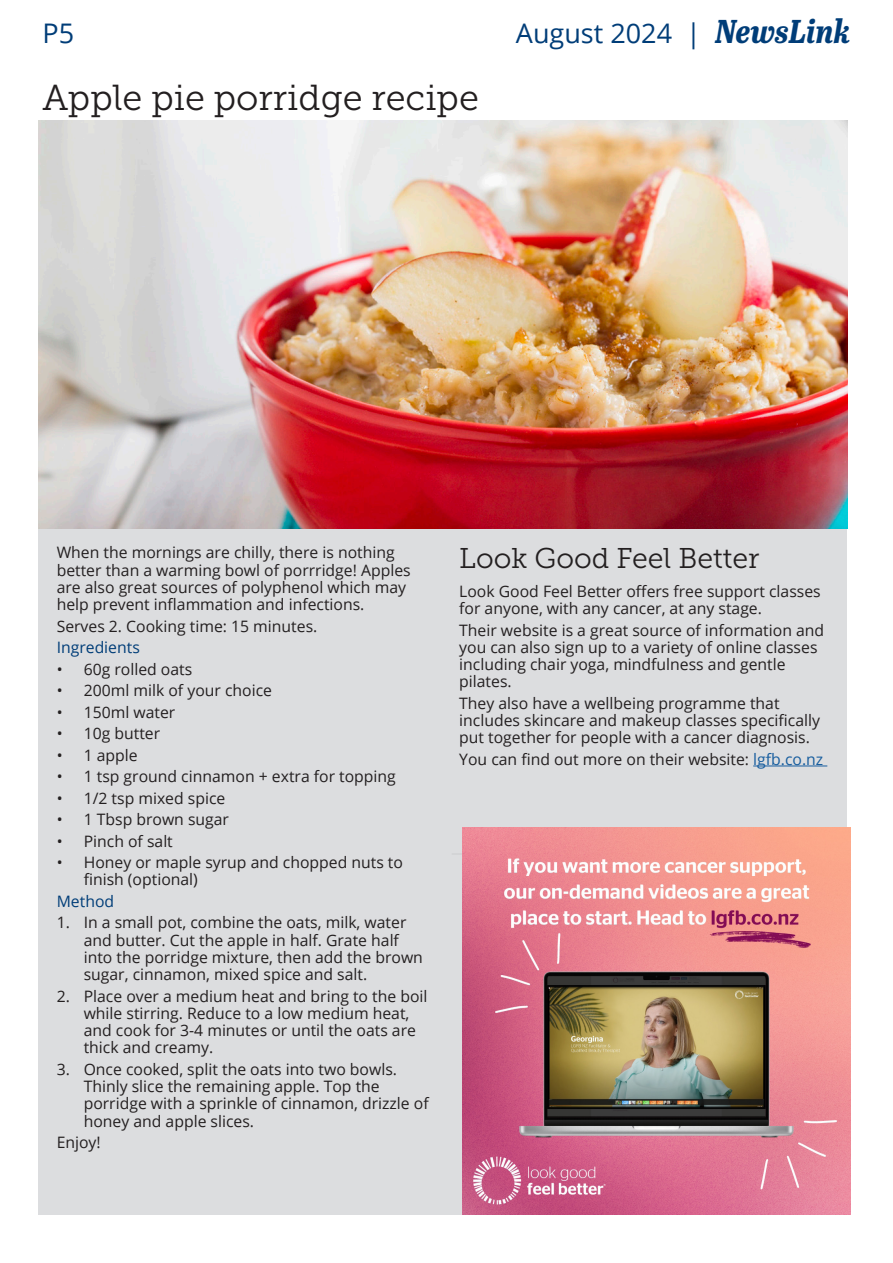
<style>
.page{position:relative;width:893px;height:1263px;background:#fff}
.page>*{position:absolute;margin:0;border:0;box-sizing:border-box;transform-origin:0 0}
.t1{font:36px "Museo Slab 300";color:#231f20}
.t2{font:28.5px "Museo Slab 300";color:#231f20}
.t3{font:27px "Open Sans";color:#003d78}
.t4{font:15.75px/17.2px "Open Sans";color:#231f20}
.t5{font:15.75px "Open Sans";color:#003d78}
.s1{font-family:"Abril Titling Cnd";font-weight:700;font-style:italic;font-size:33px}
.s2{color:#175d9e}
</style>
<div class="page">
<div style="left:38px;top:528px;width:809px;height:686px;background:#dcdddf"></div>
<img style="left:38px;top:120px;width:809px;height:408px">
<hr style="left:753px;top:765px;width:74px;height:1px;background:#175d9e">
<hr style="left:452px;top:853px;width:395px;height:2px;background:#d1d2d4">
<img style="left:463px;top:828px;width:387px;height:386px">
<p class="t3" style="left:43px;top:14px;width:33px">P5</p>
<p class="t1" style="left:43px;top:78px;width:438px">Apple pie porridge recipe</p>
<p class="t3" style="left:516px;top:14px;width:336px">August 2024 | <span class="s1">NewsLink</span></p>
<p class="t4" style="left:57px;top:543px;width:355px">When the mornings are chilly, there is nothing better than a warming bowl of porrridge! Apples are also great sources of polyphenol which may help prevent inflammation and infections.</p>
<p class="t4" style="left:57px;top:617px;width:262px">Serves 2. Cooking time: 15 minutes.</p>
<p class="t5" style="left:57px;top:636px;width:85px">Ingredients</p>
<p class="t4" style="left:57px;top:660px;width:137px">• 60g rolled oats</p>
<p class="t4" style="left:57px;top:681px;width:217px">• 200ml milk of your choice</p>
<p class="t4" style="left:57px;top:703px;width:120px">• 150ml water</p>
<p class="t4" style="left:57px;top:724px;width:105px">• 10g butter</p>
<p class="t4" style="left:57px;top:746px;width:82px">• 1 apple</p>
<p class="t4" style="left:57px;top:767px;width:341px">• 1 tsp ground cinnamon + extra for topping</p>
<p class="t4" style="left:57px;top:789px;width:170px">• 1/2 tsp mixed spice</p>
<p class="t4" style="left:57px;top:810px;width:174px">• 1 Tbsp brown sugar</p>
<p class="t4" style="left:57px;top:832px;width:118px">• Pinch of salt</p>
<p class="t4" style="left:84px;top:853px;width:321px;text-indent:-27px">• Honey or maple syrup and chopped nuts to finish (optional)</p>
<p class="t5" style="left:57px;top:890px;width:59px">Method</p>
<p class="t4" style="left:84px;top:913px;width:341px;text-indent:-27px">1. In a small pot, combine the oats, milk, water and butter. Cut the apple in half. Grate half into the porridge mixture, then add the brown sugar, cinnamon, mixed spice and salt.</p>
<p class="t4" style="left:84px;top:987px;width:345px;text-indent:-27px">2. Place over a medium heat and bring to the boil while stirring. Reduce to a low medium heat, and cook for 3-4 minutes or until the oats are thick and creamy.</p>
<p class="t4" style="left:84px;top:1060px;width:346px;text-indent:-27px">3. Once cooked, split the oats into two bowls.<br>Thinly slice the remaining apple. Top the porridge with a sprinkle of cinnamon, drizzle of honey and apple slices.</p>
<p class="t4" style="left:57px;top:1133px;width:46px">Enjoy!</p>
<p class="t2" style="left:459px;top:542px;width:302px">Look Good Feel Better</p>
<p class="t4" style="left:459px;top:582px;width:363px">Look Good Feel Better offers free support classes for anyone, with any cancer, at any stage.</p>
<p class="t4" style="left:459px;top:621px;width:366px">Their website is a great source of information and you can also sign up to a variety of online classes including chair yoga, mindfulness and gentle pilates.</p>
<p class="t4" style="left:459px;top:694px;width:362px">They also have a wellbeing programme that includes skincare and makeup classes specifically put together for people with a cancer diagnosis.</p>
<p class="t4" style="left:459px;top:750px;width:365px">You can find out more on their website: <span class="s2">lgfb.co.nz</span></p>
</div>
